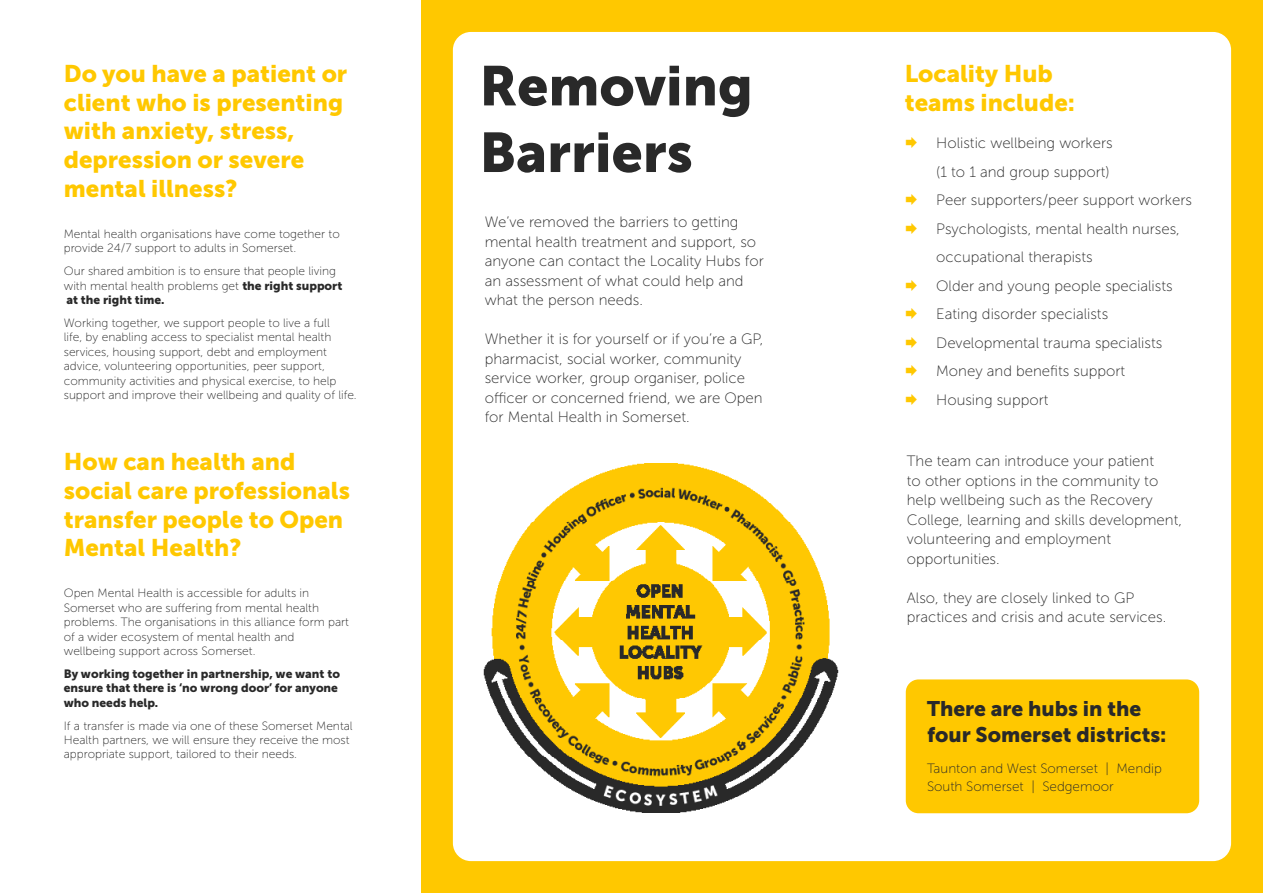
<style>
.page{position:relative;width:1263px;height:893px;background:#fff}
.page>*{position:absolute;margin:0;border:0;box-sizing:border-box;transform-origin:0 0}
.t1{font:55.5px/66.6px "Museo Sans 900";color:#292929}
.t2{font:24px/28.8px "Museo Sans 900";color:#ffc800}
.t3{font:21px/25.2px "Museo Sans 900";color:#292929}
.t4{font:15px/19.5px "Museo Sans 100";color:#292929}
.t5{font:13.5px/18px "Museo Sans 100";color:#292929}
.t6{font:12px/14.4px "Museo Sans 100";color:#292929}
.t7{font:12px/14.4px "Museo Sans 900";color:#292929}
.s1{font-family:"Museo Sans 900"}
</style>
<div class="page">
<div style="left:421px;top:0;width:842px;height:893px;background:#ffc800"></div>
<div style="left:453px;top:32px;width:778px;height:829px;background:#fff;border-radius:18px"></div>
<img style="left:484px;top:463px;width:355px;height:350px">
<div style="left:906px;top:679px;width:293px;height:134px;background:#ffc800;border-radius:13px"></div>
<h2 class="t2" style="left:64px;top:59px;width:285px">Do you have a patient or client who is presenting with anxiety, stress, depression or severe mental illness?</h2>
<p class="t6" style="left:64px;top:227px;width:277px">Mental health organisations have come together to provide 24/7 support to adults in Somerset.</p>
<p class="t6" style="left:64px;top:264px;width:280px">Our shared ambition is to ensure that people living with mental health problems get <span class="s1">the right support</span></p>
<p class="t7" style="left:67px;top:293px;width:99px">at the right time.</p>
<p class="t6" style="left:64px;top:316px;width:295px">Working together, we support people to live a full<br>life, by enabling access to specialist mental health services, housing support, debt and employment advice, volunteering opportunities, peer support, community activities and physical exercise, to help support and improve their wellbeing and quality of life.</p>
<h2 class="t2" style="left:64px;top:447px;width:288px">How can health and social care professionals transfer people to Open<br>Mental Health?</h2>
<p class="t6" style="left:64px;top:586px;width:287px">Open Mental Health is accessible for adults in Somerset who are suffering from mental health problems. The organisations in this alliance form part of a wider ecosystem of mental health and wellbeing support across Somerset.</p>
<p class="t7" style="left:64px;top:666px;width:278px">By working together in partnership, we want to ensure that there is ‘no wrong door’ for anyone who needs help.</p>
<p class="t6" style="left:64px;top:718px;width:290px">If a transfer is made via one of these Somerset Mental<br>Health partners, we will ensure they receive the most appropriate support, tailored to their needs.</p>
<h1 class="t1" style="left:479px;top:52px;width:275px">Removing<br>Barriers</h1>
<p class="t4" style="left:485px;top:212px;width:280px">We’ve removed the barriers to getting mental health treatment and support, so anyone can contact the Locality Hubs for an assessment of what could help and what the person needs.</p>
<p class="t4" style="left:485px;top:329px;width:280px">Whether it is for yourself or if you’re a GP, pharmacist, social worker, community service worker, group organiser, police officer or concerned friend, we are Open for Mental Health in Somerset.</p>
<h2 class="t2" style="left:905px;top:59px;width:172px">Locality Hub teams include:</h2>
<p class="t4" style="left:936px;top:129px;width:257px;line-height:28.5px">Holistic wellbeing workers<br>(1 to 1 and group support)<br>Peer supporters/peer support workers<br>Psychologists, mental health nurses, occupational therapists<br>Older and young people specialists<br>Eating disorder specialists<br>Developmental trauma specialists<br>Money and benefits support<br>Housing support</p>
<p class="t4" style="left:907px;top:451px;width:277px">The team can introduce your patient<br>to other options in the community to help wellbeing such as the Recovery<br>College, learning and skills development, volunteering and employment opportunities.</p>
<p class="t4" style="left:907px;top:588px;width:261px">Also, they are closely linked to GP practices and crisis and acute services.</p>
<h3 class="t3" style="left:927px;top:696px;width:241px">There are hubs in the four Somerset districts:</h3>
<p class="t5" style="left:927px;top:760px;width:236px">Taunton and West Somerset | Mendip<br>South Somerset | Sedgemoor</p>
</div>
